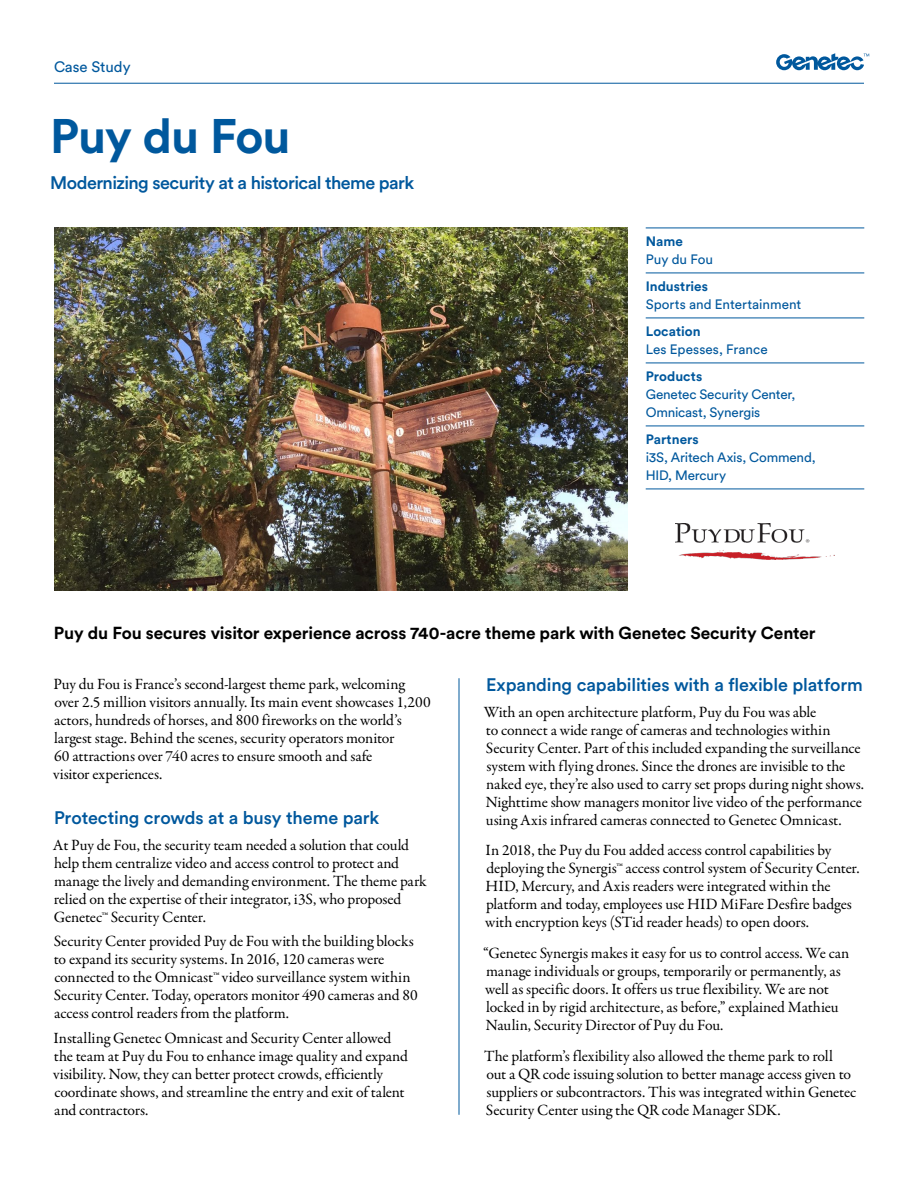
<style>
.page{position:relative;width:918px;height:1188px;background:#fff}
.page>*{position:absolute;margin:0;border:0;box-sizing:border-box;transform-origin:0 0}
.t1{font:700 48px "Circular Pro";letter-spacing:-.025em;color:#00589d}
.t2{font:500 18px "Circular Pro";letter-spacing:-.01em;color:#00589d}
.t3{font:500 18px "Circular Pro";letter-spacing:-.035em;color:#00589d}
.t4{font:700 17.25px "Circular Pro";letter-spacing:-.01em;color:#000}
.t5{font:15.75px/18px "Garamond Premr Pro";letter-spacing:-.01em;color:#000}
.t6{font:15px "Circular Pro";letter-spacing:-.005em;color:#00589d}
.t7{font:13.5px/18px "Circular Pro";letter-spacing:-.01em;color:#00589d}
.t8{font:700 13.5px "Circular Pro";letter-spacing:.005em;color:#00589d}
</style>
<div class="page">
<img style="left:54px;top:228px;width:574px;height:363px">
<hr style="left:54px;top:83px;width:810px;height:1px;background:#00589d">
<svg style="left:776px;top:53px;width:93px;height:17px"></svg>
<hr style="left:459px;top:678px;width:1px;height:437px;background:#00589d">
<img style="left:675px;top:523px;width:160px;height:37px">
<hr style="left:646px;top:228px;width:218px;height:1px;background:#00589d">
<hr style="left:646px;top:273px;width:218px;height:1px;background:#00589d">
<hr style="left:646px;top:318px;width:218px;height:1px;background:#00589d">
<hr style="left:646px;top:363px;width:218px;height:1px;background:#00589d">
<hr style="left:646px;top:426px;width:218px;height:1px;background:#00589d">
<hr style="left:646px;top:489px;width:218px;height:1px;background:#00589d">
<p class="t6" style="left:54px;top:57px;width:78px">Case Study</p>
<h1 class="t1" style="left:50px;top:103px;width:242px">Puy du Fou</h1>
<p class="t3" style="left:50px;top:170px;width:366px">Modernizing security at a historical theme park</p>
<p class="t8" style="left:646px;top:232px;width:39px">Name</p>
<p class="t7" style="left:646px;top:250px;width:69px">Puy du Fou</p>
<p class="t8" style="left:646px;top:277px;width:64px">Industries</p>
<p class="t7" style="left:646px;top:295px;width:157px">Sports and Entertainment</p>
<p class="t8" style="left:646px;top:322px;width:56px">Location</p>
<p class="t7" style="left:646px;top:340px;width:123px">Les Epesses, France</p>
<p class="t8" style="left:646px;top:367px;width:58px">Products</p>
<p class="t7" style="left:646px;top:385px;width:151px">Genetec Security Center,<br>Omnicast, Synergis</p>
<p class="t8" style="left:646px;top:430px;width:55px">Partners</p>
<p class="t7" style="left:646px;top:448px;width:171px">i3S, Aritech Axis, Commend,<br>HID, Mercury</p>
<p class="t4" style="left:54px;top:621px;width:763px">Puy du Fou secures visitor experience across 740-acre theme park with Genetec Security Center</p>
<p class="t5" style="left:53px;top:676px;width:379px">Puy du Fou is France’s second-largest theme park, welcoming over 2.5 million visitors annually. Its main event showcases 1,200 actors, hundreds of horses, and 800 fireworks on the world’s largest stage. Behind the scenes, security operators monitor<br>60 attractions over 740 acres to ensure smooth and safe<br>visitor experiences.</p>
<p class="t2" style="left:54px;top:806px;width:327px">Protecting crowds at a busy theme park</p>
<p class="t5" style="left:53px;top:836px;width:375px">At Puy de Fou, the security team needed a solution that could help them centralize video and access control to protect and manage the lively and demanding environment. The theme park relied on the expertise of their integrator, i3S, who proposed Genetec™ Security Center.</p>
<p class="t5" style="left:54px;top:933px;width:366px">Security Center provided Puy de Fou with the building blocks to expand its security systems. In 2016, 120 cameras were connected to the Omnicast™ video surveillance system within Security Center. Today, operators monitor 490 cameras and 80 access control readers from the platform.</p>
<p class="t5" style="left:53px;top:1029px;width:356px">Installing Genetec Omnicast and Security Center allowed the team at Puy du Fou to enhance image quality and expand visibility. Now, they can better protect crowds, efficiently coordinate shows, and streamline the entry and exit of talent and contractors.</p>
<p class="t2" style="left:486px;top:672px;width:378px">Expanding capabilities with a flexible platform</p>
<p class="t5" style="left:484px;top:703px;width:382px">With an open architecture platform, Puy du Fou was able<br>to connect a wide range of cameras and technologies within Security Center. Part of this included expanding the surveillance system with flying drones. Since the drones are invisible to the naked eye, they’re also used to carry set props during night shows.<br>Nighttime show managers monitor live video of the performance using Axis infrared cameras connected to Genetec Omnicast.</p>
<p class="t5" style="left:485px;top:842px;width:376px">In 2018, the Puy du Fou added access control capabilities by deploying the Synergis™ access control system of Security Center.<br>HID, Mercury, and Axis readers were integrated within the platform and today, employees use HID MiFare Desfire badges with encryption keys (STid reader heads) to open doors.</p>
<p class="t5" style="left:483px;top:944px;width:368px">“Genetec Synergis makes it easy for us to control access. We can manage individuals or groups, temporarily or permanently, as well as specific doors. It offers us true flexibility. We are not locked in by rigid architecture, as before,” explained Mathieu Naulin, Security Director of Puy du Fou.</p>
<p class="t5" style="left:484px;top:1047px;width:374px">The platform’s flexibility also allowed the theme park to roll out a QR code issuing solution to better manage access given to suppliers or subcontractors. This was integrated within Genetec Security Center using the QR code Manager SDK.</p>
</div>
